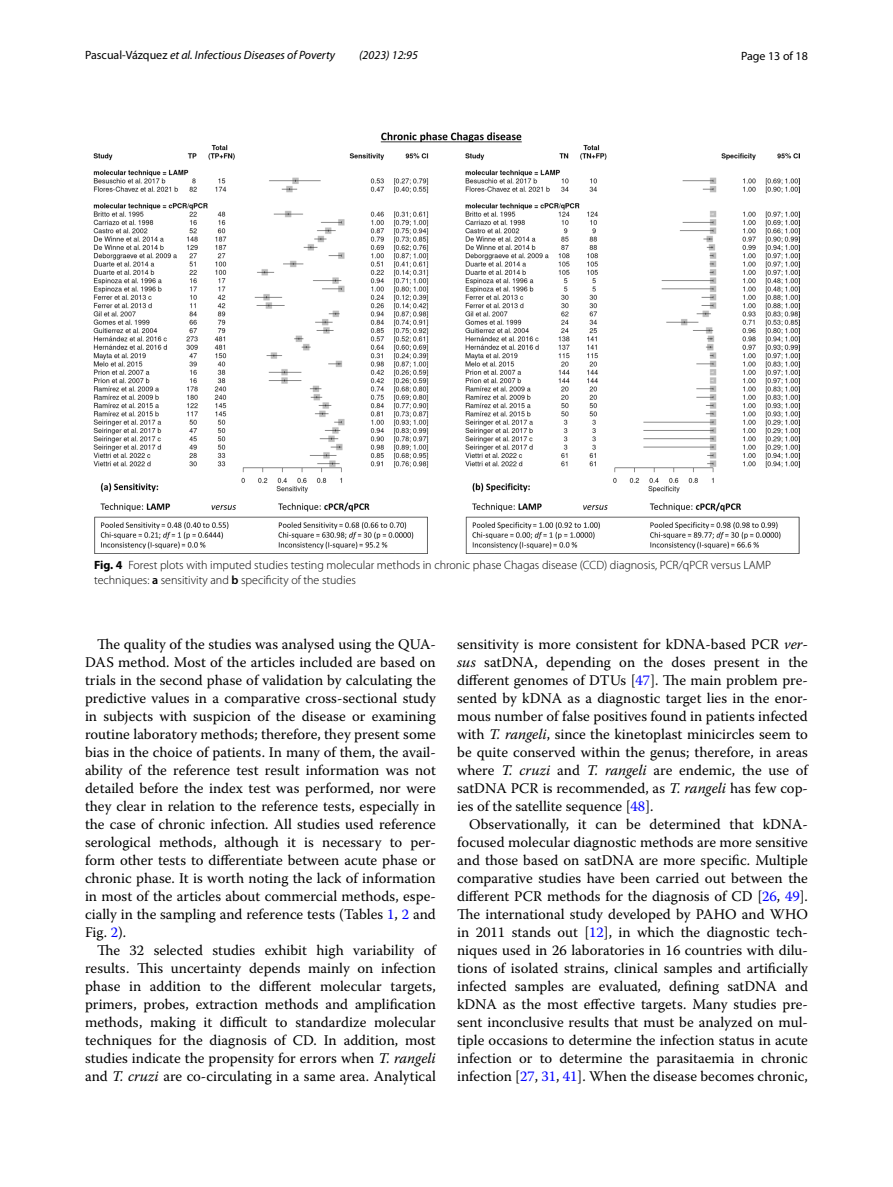
<style>
.page{position:relative;width:893px;height:1187px;background:#fff}
.page>*{position:absolute;margin:0;border:0;box-sizing:border-box;transform-origin:0 0}
.t1{font:14.7px/18px "Warnock Pro";color:#000;text-align:justify}
.t2{font:300 12px/15px "Myriad Pro";color:#000}
.t3{font:italic 12px "Myriad Pro";color:#000}
.t4{font:12px "Myriad Pro";color:#000}
.s1{font-style:normal}
.s2{font-weight:700}
.s3{font-weight:600}
.s4{color:#00f}
.s5{font-style:italic}
</style>
<div class="page">
<img style="left:94px;top:133px;width:705px;height:421px">
<p class="t3" style="left:85px;top:48px;width:252px"><span class="s1">Pascual‑Vázquez</span> et al. Infectious Diseases of Poverty</p>
<p class="t3" style="left:359px;top:48px;width:60px">(2023) 12:95</p>
<p class="t4" style="left:741px;top:48px;width:68px">Page 13 of 18</p>
<p class="t2" style="left:94px;top:557px;width:679px"><span class="s2">Fig. 4</span> Forest plots with imputed studies testing molecular methods in chronic phase Chagas disease (CCD) diagnosis, PCR/qPCR versus LAMP techniques: <span class="s3">a</span> sensitivity and <span class="s3">b</span> specificity of the studies</p>
<p class="t1" style="left:85px;top:635px;width:352px;text-indent:12px">The quality of the studies was analysed using the QUA-DAS method. Most of the articles included are based on trials in the second phase of validation by calculating the predictive values in a comparative cross-sectional study in subjects with suspicion of the disease or examining routine laboratory methods; therefore, they present some bias in the choice of patients. In many of them, the avail&shy;ability of the reference test result information was not detailed before the index test was performed, nor were they clear in relation to the reference tests, especially in the case of chronic infection. All studies used reference serological methods, although it is necessary to per&shy;form other tests to differentiate between acute phase or chronic phase. It is worth noting the lack of information in most of the articles about commercial methods, espe&shy;cially in the sampling and reference tests (Tables <span class="s4">1</span>, <span class="s4">2</span> and Fig. <span class="s4">2</span>).</p>
<p class="t1" style="left:85px;top:941px;width:352px;text-indent:12px">The 32 selected studies exhibit high variability of results. This uncertainty depends mainly on infection phase in addition to the different molecular targets, primers, probes, extraction methods and amplification methods, making it difficult to standardize molecular techniques for the diagnosis of CD. In addition, most studies indicate the propensity for errors when <span class="s5">T. rangeli </span>and <span class="s5">T. cruzi</span> are co-circulating in a same area. Analytical</p>
<p class="t1" style="left:457px;top:635px;width:352px">sensitivity is more consistent for kDNA-based PCR <span class="s5">ver&shy;sus</span> satDNA, depending on the doses present in the different genomes of DTUs [<span class="s4">47</span>]. The main problem pre&shy;sented by kDNA as a diagnostic target lies in the enor&shy;mous number of false positives found in patients infected with <span class="s5">T. rangeli</span>, since the kinetoplast minicircles seem to be quite conserved within the genus; therefore, in areas where <span class="s5">T. cruzi</span> and <span class="s5">T. rangeli</span> are endemic, the use of satDNA PCR is recommended, as <span class="s5">T. rangeli</span> has few cop&shy;ies of the satellite sequence [<span class="s4">48</span>].</p>
<p class="t1" style="left:457px;top:815px;width:352px;text-indent:12px">Observationally, it can be determined that kDNA&shy;focused molecular diagnostic methods are more sensitive and those based on satDNA are more specific. Multiple comparative studies have been carried out between the different PCR methods for the diagnosis of CD [<span class="s4">26</span>, <span class="s4">49</span>].<br>The international study developed by PAHO and WHO in 2011 stands out [<span class="s4">12</span>], in which the diagnostic tech&shy;niques used in 26 laboratories in 16 countries with dilu&shy;tions of isolated strains, clinical samples and artificially infected samples are evaluated, defining satDNA and kDNA as the most effective targets. Many studies pre&shy;sent inconclusive results that must be analyzed on mul&shy;tiple occasions to determine the infection status in acute infection or to determine the parasitaemia in chronic infection [<span class="s4">27</span>, <span class="s4">31</span>, <span class="s4">41</span>]. When the disease becomes chronic,</p>
</div>
